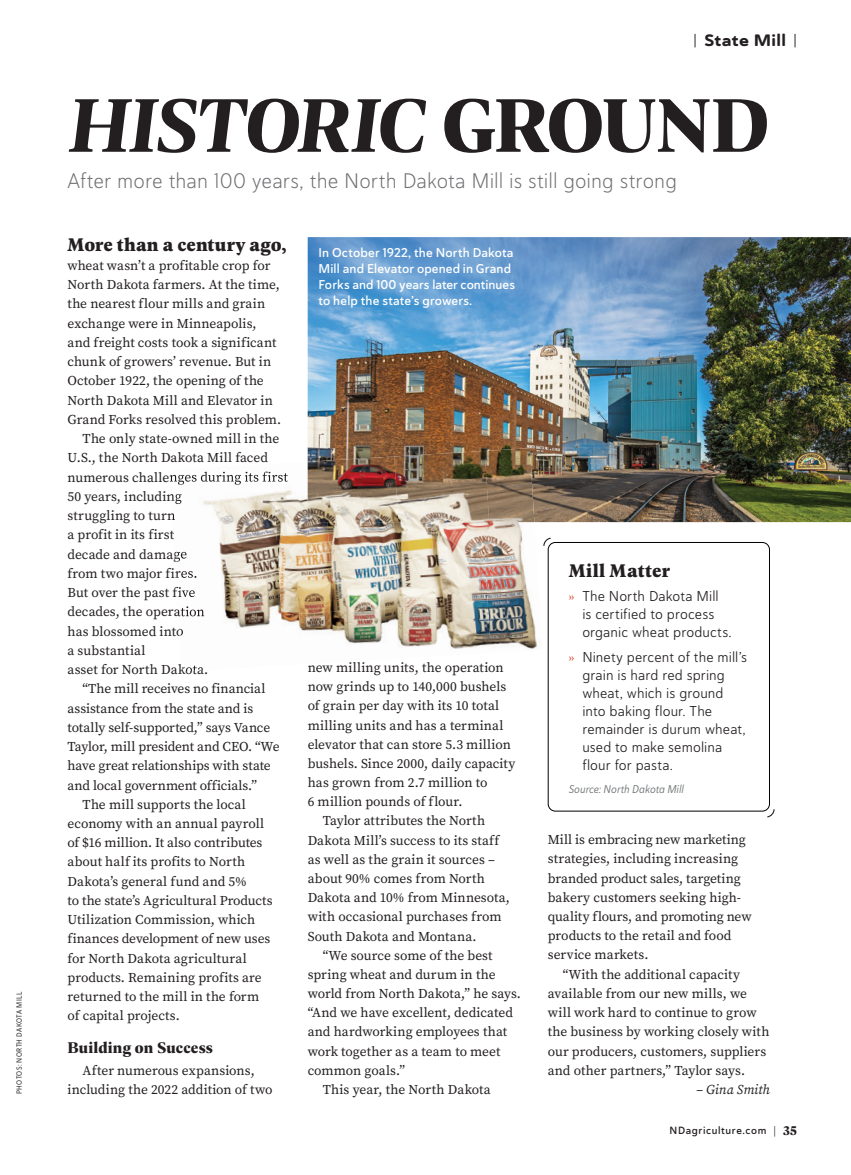
<style>
.page{position:relative;width:851px;height:1175px;background:#fff}
.page>*{position:absolute;margin:0;border:0;box-sizing:border-box;transform-origin:0 0}
.t1{font:italic 700 81px "Geller Headline";letter-spacing:-.025em;color:#231f20}
.t2{font:21px "Haboro Soft Nor Lig";letter-spacing:.005em;color:#6c6d70}
.t3{font:700 19.5px "Geller Text";letter-spacing:.015em;color:#231f20}
.t4{font:700 16.5px "Geller Headline";letter-spacing:.015em;color:#231f20}
.t5{font:16.5px "Haboro Soft Ext Ex B";letter-spacing:.02em;color:#231f20}
.t6{font:14.25px/18px "Haboro Soft Nor Boo";letter-spacing:.005em;color:#231f20}
.t7{font:13.5px/19.2px "Source Serif Pro";color:#231f20}
.t8{font:italic 13.5px "Source Serif Pro";letter-spacing:-.01em;color:#231f20}
.t9{font:12.75px/15.8px "Haboro Soft Nor Dem";letter-spacing:.01em;color:#fff}
.t10{font:11.25px "Haboro Soft Con Reg It";letter-spacing:.01em;color:#76787b}
.t11{font:10.5px "Haboro Soft Nor Dem";letter-spacing:.055em;color:#231f20}
.t12{font:7.5px "Haboro Soft Con Reg";letter-spacing:.05em;color:#231f20}
.s1{font-family:"Haboro Soft Nor Boo";font-size:13.5px}
.s2{font-style:normal}
.s3{font-family:"Geller Headline";font-weight:300;color:#d74a2f}
.s4{font-family:"Haboro Soft Nor Lig"}
.s5{font-family:"Geller Headline";font-weight:700;font-size:13.5px}
</style>
<div class="page">
<img style="left:308px;top:237px;width:542px;height:285px">
<div style="left:548px;top:542px;width:221px;height:269px;border:1px solid #000;border-radius:7px"></div>
<svg style="left:766px;top:808px;width:9px;height:10px"></svg>
<svg style="left:543px;top:537px;width:8px;height:9px"></svg>
<img style="left:171px;top:493px;width:101px;height:21px">
<img style="left:272px;top:462px;width:55px;height:96px">
<img style="left:175px;top:514px;width:103px;height:50px">
<img style="left:327px;top:522px;width:104px;height:36px">
<img style="left:431px;top:522px;width:105px;height:30px">
<img style="left:221px;top:564px;width:57px;height:51px">
<img style="left:278px;top:558px;width:103px;height:57px">
<img style="left:381px;top:552px;width:103px;height:56px">
<img style="left:484px;top:549px;width:53px;height:100px">
<img style="left:179px;top:615px;width:91px;height:21px">
<img style="left:281px;top:608px;width:103px;height:36px">
<img style="left:384px;top:602px;width:107px;height:47px">
<img style="left:170px;top:471px;width:118px;height:14px">
<svg style="left:170px;top:493px;width:12px;height:11px"></svg>
<svg style="left:172px;top:510px;width:3px;height:10px"></svg>
<svg style="left:174px;top:548px;width:13px;height:13px"></svg>
<img style="left:175px;top:571px;width:22px;height:7px">
<img style="left:176px;top:587px;width:19px;height:11px">
<img style="left:177px;top:606px;width:28px;height:13px">
<svg style="left:179px;top:625px;width:4px;height:10px"></svg>
<img style="left:181px;top:665px;width:22px;height:6px">
<img style="left:308px;top:456px;width:86px;height:66px">
<img style="left:394px;top:451px;width:90px;height:71px">
<img style="left:484px;top:448px;width:50px;height:74px">
<p class="t12" style="left:14px;top:1094px;width:104px;rotate:-90deg">PHOTOS: NORTH DAKOTA MILL</p>
<p class="t5" style="left:693px;top:30px;width:105px"><span class="s1">|</span> State Mill <span class="s1">|</span></p>
<h1 class="t1" style="left:68px;top:68px;width:701px">HISTORIC <span class="s2">GROUND</span></h1>
<h2 class="t2" style="left:67px;top:167px;width:611px">After more than 100 years, the North Dakota Mill is still going strong</h2>
<h3 class="t3" style="left:68px;top:230px;width:220px">More than a century ago,</h3>
<p class="t7" style="left:68px;top:256px;width:204px">wheat wasn’t a profitable crop for</p>
<p class="t7" style="left:68px;top:275px;width:214px">North Dakota farmers. At the time,</p>
<p class="t7" style="left:68px;top:294px;width:199px">the nearest flour mills and grain</p>
<p class="t7" style="left:68px;top:313px;width:190px">exchange were in Minneapolis,</p>
<p class="t7" style="left:68px;top:333px;width:210px">and freight costs took a significant</p>
<p class="t7" style="left:68px;top:352px;width:205px">chunk of growers’ revenue. But in</p>
<p class="t7" style="left:68px;top:371px;width:198px">October 1922, the opening of the</p>
<p class="t7" style="left:68px;top:390px;width:207px">North Dakota Mill and Elevator in</p>
<p class="t7" style="left:68px;top:410px;width:215px">Grand Forks resolved this problem.</p>
<p class="t7" style="left:83px;top:429px;width:198px">The only state-owned mill in the</p>
<p class="t7" style="left:68px;top:448px;width:202px">U.S., the North Dakota Mill faced</p>
<p class="t7" style="left:68px;top:487px;width:116px">50 years, including</p>
<p class="t7" style="left:68px;top:506px;width:109px">struggling to turn</p>
<p class="t7" style="left:68px;top:525px;width:108px">a profit in its first</p>
<p class="t7" style="left:68px;top:544px;width:121px">decade and damage</p>
<p class="t7" style="left:68px;top:563px;width:131px">from two major fires.</p>
<p class="t7" style="left:68px;top:583px;width:129px">But over the past five</p>
<p class="t7" style="left:68px;top:602px;width:139px">decades, the operation</p>
<p class="t7" style="left:68px;top:621px;width:117px">has blossomed into</p>
<p class="t7" style="left:68px;top:640px;width:79px">a substantial</p>
<p class="t7" style="left:68px;top:660px;width:142px">asset for North Dakota.</p>
<p class="t7" style="left:83px;top:679px;width:184px">“The mill receives no financial</p>
<p class="t7" style="left:68px;top:698px;width:187px">assistance from the state and is</p>
<p class="t7" style="left:68px;top:717px;width:204px">totally self-supported,” says Vance</p>
<p class="t7" style="left:68px;top:737px;width:213px">Taylor, mill president and CEO. “We</p>
<p class="t7" style="left:68px;top:756px;width:205px">have great relationships with state</p>
<p class="t7" style="left:68px;top:775px;width:191px">and local government officials.”</p>
<p class="t7" style="left:83px;top:794px;width:165px">The mill supports the local</p>
<p class="t7" style="left:68px;top:814px;width:198px">economy with an annual payroll</p>
<p class="t7" style="left:68px;top:833px;width:196px">of $16 million. It also contributes</p>
<p class="t7" style="left:68px;top:852px;width:179px">about half its profits to North</p>
<p class="t7" style="left:68px;top:871px;width:181px">Dakota’s general fund and 5%</p>
<p class="t7" style="left:68px;top:890px;width:206px">to the state’s Agricultural Products</p>
<p class="t7" style="left:68px;top:910px;width:189px">Utilization Commission, which</p>
<p class="t7" style="left:68px;top:929px;width:204px">finances development of new uses</p>
<p class="t7" style="left:68px;top:948px;width:181px">for North Dakota agricultural</p>
<p class="t7" style="left:68px;top:967px;width:196px">products. Remaining profits are</p>
<p class="t7" style="left:68px;top:987px;width:193px">returned to the mill in the form</p>
<p class="t7" style="left:68px;top:1006px;width:114px">of capital projects.</p>
<p class="t4" style="left:68px;top:1036px;width:147px">Building on Success</p>
<p class="t7" style="left:68px;top:1060px;width:206px;text-align:center">After numerous expansions, including the 2022 addition of two</p>
<p class="t9" style="left:318px;top:245px;width:198px">In October 1922, the North Dakota<br>Mill and Elevator opened in Grand<br>Forks and 100 years later continues to help the state’s growers.</p>
<p class="t7" style="left:308px;top:658px;width:197px">new milling units, the operation</p>
<p class="t7" style="left:308px;top:677px;width:200px">now grinds up to 140,000 bushels</p>
<p class="t7" style="left:308px;top:696px;width:193px">of grain per day with its 10 total</p>
<p class="t7" style="left:308px;top:715px;width:197px">milling units and has a terminal</p>
<p class="t7" style="left:308px;top:734px;width:205px">elevator that can store 5.3 million</p>
<p class="t7" style="left:308px;top:753px;width:209px">bushels. Since 2000, daily capacity</p>
<p class="t7" style="left:308px;top:773px;width:181px">has grown from 2.7 million to</p>
<p class="t7" style="left:308px;top:792px;width:156px">6 million pounds of flour.</p>
<p class="t7" style="left:323px;top:811px;width:164px">Taylor attributes the North</p>
<p class="t7" style="left:308px;top:830px;width:193px">Dakota Mill’s success to its staff</p>
<p class="t7" style="left:308px;top:849px;width:189px">as well as the grain it sources –</p>
<p class="t7" style="left:308px;top:869px;width:179px">about 90% comes from North</p>
<p class="t7" style="left:308px;top:888px;width:204px">Dakota and 10% from Minnesota,</p>
<p class="t7" style="left:308px;top:907px;width:195px">with occasional purchases from</p>
<p class="t7" style="left:308px;top:926px;width:170px">South Dakota and Montana.</p>
<p class="t7" style="left:323px;top:945px;width:171px">“We source some of the best</p>
<p class="t7" style="left:308px;top:964px;width:189px">spring wheat and durum in the</p>
<p class="t7" style="left:308px;top:984px;width:215px">world from North Dakota,” he says.</p>
<p class="t7" style="left:308px;top:1003px;width:207px">“And we have excellent, dedicated</p>
<p class="t7" style="left:308px;top:1022px;width:201px">and hardworking employees that</p>
<p class="t7" style="left:308px;top:1041px;width:194px">work together as a team to meet</p>
<p class="t7" style="left:308px;top:1060px;width:99px">common goals.”</p>
<p class="t7" style="left:323px;top:1079px;width:170px">This year, the North Dakota</p>
<h3 class="t3" style="left:569px;top:556px;width:103px">Mill Matter</h3>
<p class="t6" style="left:582px;top:587px;width:151px;text-indent:-13px"><span class="s3">»</span> The North Dakota Mill<br>is certified to process organic wheat products.</p>
<p class="t6" style="left:582px;top:648px;width:166px;text-indent:-13px"><span class="s3">»</span> Ninety percent of the mill’s grain is hard red spring wheat, which is ground into baking flour. The remainder is durum wheat, used to make semolina flour for pasta.</p>
<p class="t10" style="left:569px;top:782px;width:116px">Source: North Dakota Mill</p>
<p class="t7" style="left:547px;top:830px;width:205px">Mill is embracing new marketing strategies, including increasing branded product sales, targeting bakery customers seeking high&shy;quality flours, and promoting new products to the retail and food service markets.</p>
<p class="t7" style="left:547px;top:964px;width:223px;text-indent:15px">“With the additional capacity available from our new mills, we will work hard to continue to grow the business by working closely with our producers, customers, suppliers and other partners,” Taylor says.</p>
<p class="t8" style="left:696px;top:1080px;width:75px">– Gina Smith</p>
<p class="t11" style="left:669px;top:1123px;width:129px">NDagriculture.com <span class="s4">|</span> <span class="s5">35</span></p>
</div>
